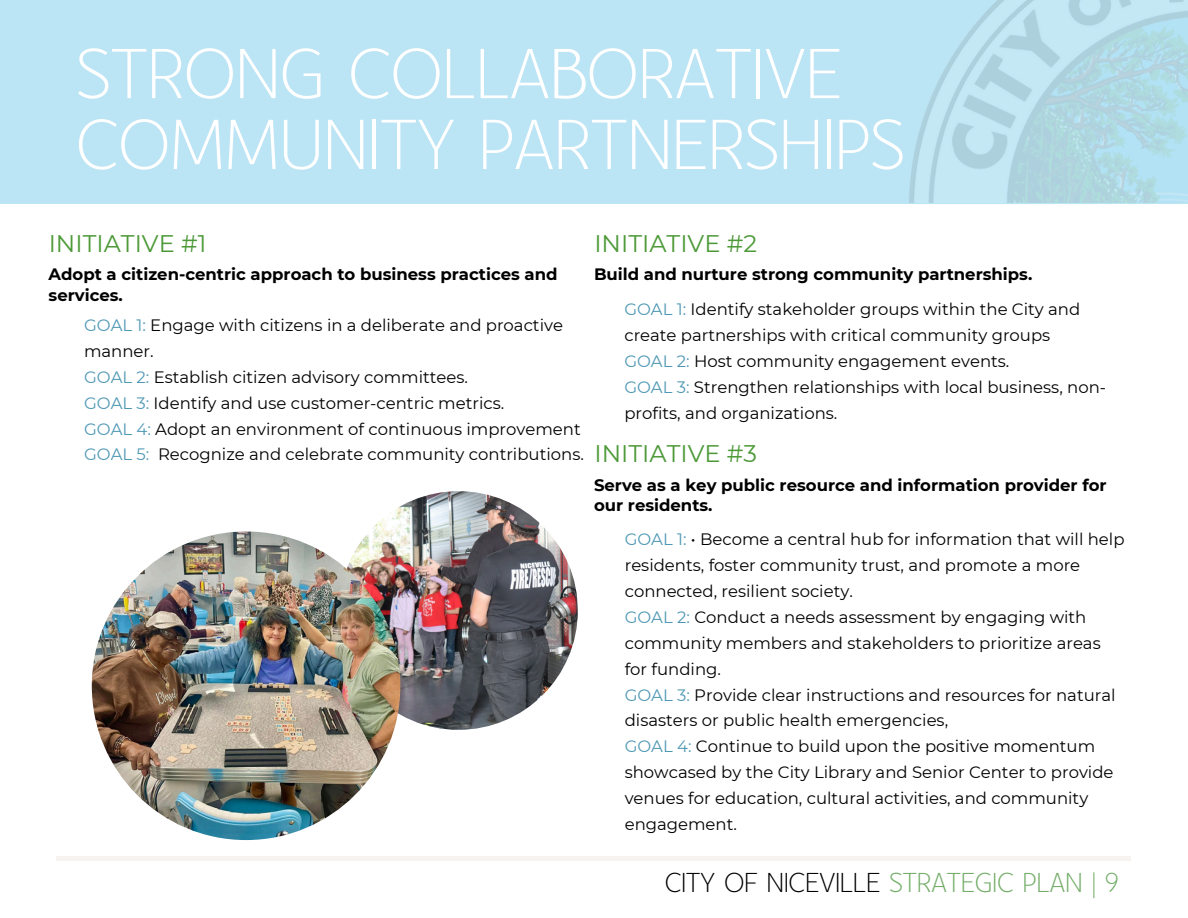
<style>
.page{position:relative;width:1188px;height:918px;background:#fff}
.page>*{position:absolute;margin:0;border:0;box-sizing:border-box;transform-origin:0 0}
.t1{font:82.65px/70.8px "Yellow Peas";letter-spacing:-.015em;color:#fff}
.t2{font:32.1px "Yellow Peas";letter-spacing:-.015em;color:#000}
.t3{font:24px "Montserrat";color:#4c9937}
.t4{font:16.5px/25.8px "Montserrat";color:#000}
.t5{font:700 16.5px/20.2px "Montserrat";color:#000}
.s1{color:#4f98b4}
.s2{color:#73ad68}
</style>
<div class="page">
<div style="left:57px;top:856px;width:1074px;height:5px;background:#f6f3f1"></div>
<div style="left:0;top:0;width:1188px;height:203px;background:#bbe4f4"></div>
<img style="left:909px;top:0;width:279px;height:203px">
<img style="left:339px;top:491px;width:239px;height:239px;border-radius:50%">
<img style="left:92px;top:531px;width:308px;height:309px;border-radius:50%">
<h4 class="t1" style="left:76px;top:29px;width:831px">STRONG COLLABORATIVE<br>COMMUNITY PARTNERSHIPS</h4>
<p class="t3" style="left:49px;top:228px;width:159px">INITIATIVE #1</p>
<p class="t5" style="left:49px;top:264px;width:510px">Adopt a citizen-centric approach to business practices and services.</p>
<p class="t4" style="left:84px;top:312px;width:480px"><span class="s1">GOAL 1:</span> Engage with citizens in a deliberate and proactive manner.</p>
<p class="t4" style="left:84px;top:364px;width:385px"><span class="s1">GOAL 2:</span> Establish citizen advisory committees.</p>
<p class="t4" style="left:84px;top:390px;width:422px"><span class="s1">GOAL 3:</span> Identify and use customer-centric metrics.</p>
<p class="t4" style="left:84px;top:416px;width:498px"><span class="s1">GOAL 4:</span> Adopt an environment of continuous improvement</p>
<h3 class="t4" style="left:84px;top:442px;width:501px"><span class="s1">GOAL 5:</span> Recognize and celebrate community contributions.</h3>
<p class="t3" style="left:594px;top:228px;width:164px">INITIATIVE #2</p>
<p class="t5" style="left:594px;top:264px;width:440px">Build and nurture strong community partnerships.</p>
<p class="t4" style="left:624px;top:297px;width:457px"><span class="s1">GOAL 1:</span> Identify stakeholder groups within the City and create partnerships with critical community groups</p>
<h3 class="t4" style="left:624px;top:348px;width:387px"><span class="s1">GOAL 2:</span> Host community engagement events.</h3>
<h4 class="t4" style="left:624px;top:374px;width:483px"><span class="s1">GOAL 3:</span> Strengthen relationships with local business, non&shy;profits, and organizations.</h4>
<p class="t3" style="left:594px;top:439px;width:164px">INITIATIVE #3</p>
<p class="t5" style="left:594px;top:475px;width:514px">Serve as a key public resource and information provider for our residents.</p>
<p class="t4" style="left:625px;top:526px;width:501px"><span class="s1">GOAL 1:</span> • Become a central hub for information that will help residents, foster community trust, and promote a more connected, resilient society.</p>
<p class="t4" style="left:625px;top:604px;width:478px"><span class="s1">GOAL 2:</span> Conduct a needs assessment by engaging with community members and stakeholders to prioritize areas for funding.</p>
<p class="t4" style="left:625px;top:682px;width:492px"><span class="s1">GOAL 3:</span> Provide clear instructions and resources for natural disasters or public health emergencies,</p>
<p class="t4" style="left:625px;top:733px;width:490px"><span class="s1">GOAL 4:</span> Continue to build upon the positive momentum showcased by the City Library and Senior Center to provide venues for education, cultural activities, and community engagement.</p>
<p class="t2" style="left:665px;top:860px;width:455px">CITY OF NICEVILLE <span class="s2">STRATEGIC PLAN | 9</span></p>
</div>
